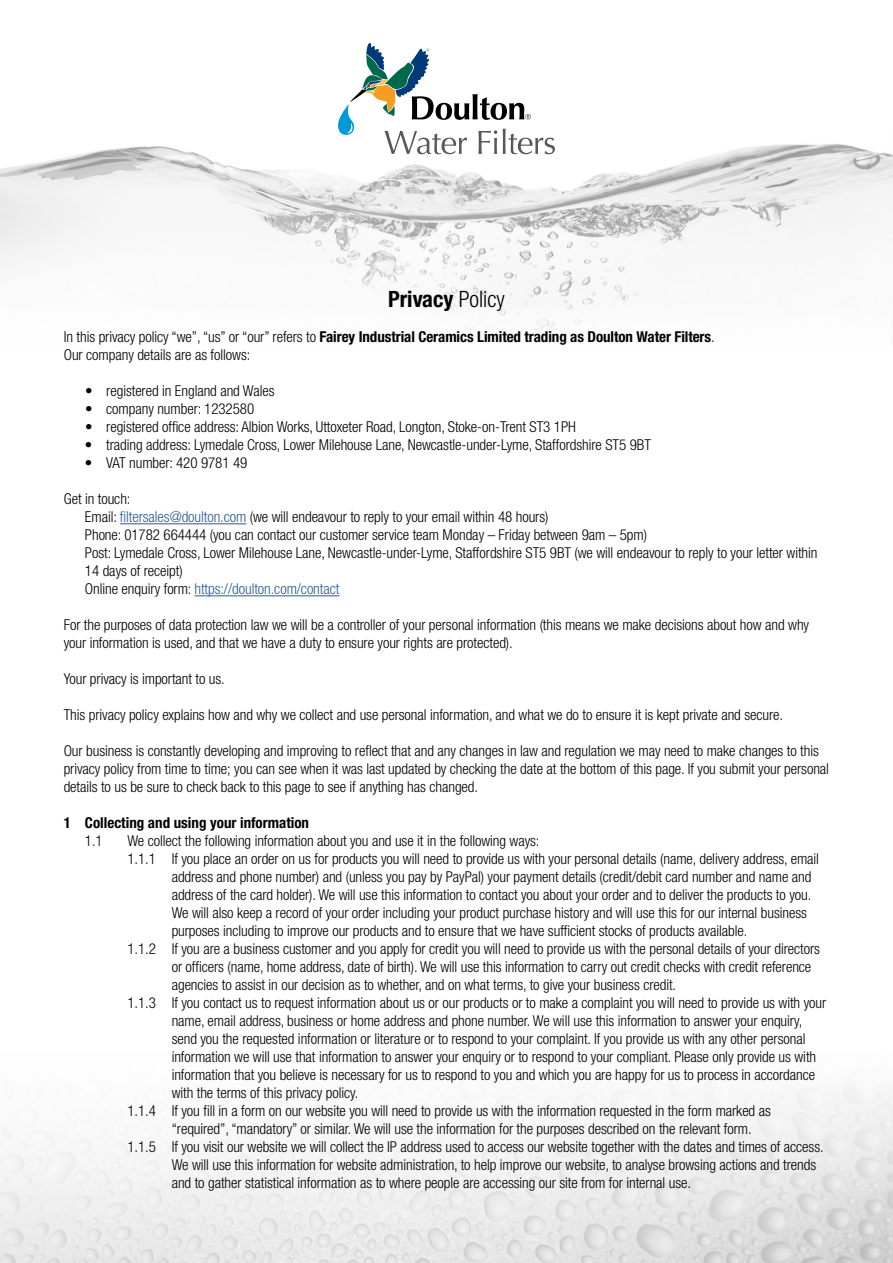
<style>
.page{position:relative;width:893px;height:1263px;background:#fff}
.page>*{position:absolute;margin:0;border:0;box-sizing:border-box;transform-origin:0 0}
.t1{font:700 condensed 22.5px "Helvetica Neue";color:#000}
.t2{font:300 condensed 15px/18px "Helvetica Neue";letter-spacing:-.005em;color:#000}
.t3{font:700 condensed 15px "Helvetica Neue";color:#000}
.s1{font-weight:300}
.s2{font-weight:700}
.s3{color:#275b9b}
</style>
<div class="page">
<img style="left:0;top:144px;width:893px;height:159px">
<img style="left:0;top:1091px;width:893px;height:172px">
<svg style="left:338px;top:43px;width:217px;height:111px"></svg>
<hr style="left:120px;top:523px;width:126px;height:1px;background:#275b9b">
<hr style="left:195px;top:595px;width:144px;height:1px;background:#275b9b">
<h1 class="t1" style="left:388px;top:285px;width:118px">Privacy <span class="s1">Policy</span></h1>
<p class="t2" style="left:64px;top:328px;width:652px">In this privacy policy “we”, “us” or “our” refers to <span class="s2">Fairey Industrial Ceramics Limited trading as Doulton Water Filters</span>.<br>Our company details are as follows:</p>
<p class="t2" style="left:85px;top:382px;width:191px">• registered in England and Wales</p>
<p class="t2" style="left:85px;top:400px;width:171px">• company number: 1232580</p>
<p class="t2" style="left:85px;top:418px;width:492px">• registered office address: Albion Works, Uttoxeter Road, Longton, Stoke-on-Trent ST3 1PH</p>
<p class="t2" style="left:85px;top:436px;width:567px">• trading address: Lymedale Cross, Lower Milehouse Lane, Newcastle-under-Lyme, Staffordshire ST5 9BT</p>
<p class="t2" style="left:85px;top:454px;width:164px">• VAT number: 420 9781 49</p>
<p class="t2" style="left:85px;top:490px;width:734px;text-indent:-21px">Get in touch:<br>Email: <span class="s3">filtersales@doulton.com</span> (we will endeavour to reply to your email within 48 hours)<br>Phone: 01782 664444 (you can contact our customer service team Monday – Friday between 9am – 5pm)<br>Post: Lymedale Cross, Lower Milehouse Lane, Newcastle-under-Lyme, Staffordshire ST5 9BT (we will endeavour to reply to your letter within 14 days of receipt)<br>Online enquiry form: <span class="s3">https://doulton.com/contact</span></p>
<p class="t2" style="left:64px;top:616px;width:747px">For the purposes of data protection law we will be a controller of your personal information (this means we make decisions about how and why your information is used, and that we have a duty to ensure your rights are protected).</p>
<p class="t2" style="left:64px;top:670px;width:163px">Your privacy is important to us.</p>
<p class="t2" style="left:64px;top:706px;width:721px">This privacy policy explains how and why we collect and use personal information, and what we do to ensure it is kept private and secure.</p>
<p class="t2" style="left:64px;top:742px;width:767px">Our business is constantly developing and improving to reflect that and any changes in law and regulation we may need to make changes to this privacy policy from time to time; you can see when it was last updated by checking the date at the bottom of this page. If you submit your personal details to us be sure to check back to this page to see if anything has changed.</p>
<p class="t3" style="left:64px;top:814px;width:247px">1 Collecting and using your information</p>
<p class="t2" style="left:85px;top:832px;width:19px">1.1</p>
<p class="t2" style="left:127px;top:832px;width:414px">We collect the following information about you and use it in the following ways:</p>
<p class="t2" style="left:127px;top:850px;width:693px">1.1.1 If you place an order on us for products you will need to provide us with your personal details (name, delivery address, email</p>
<p class="t2" style="left:172px;top:868px;width:641px">address and phone number) and (unless you pay by PayPal) your payment details (credit/debit card number and name and</p>
<p class="t2" style="left:172px;top:886px;width:641px">address of the card holder). We will use this information to contact you about your order and to deliver the products to you.</p>
<p class="t2" style="left:172px;top:904px;width:637px">We will also keep a record of your order including your product purchase history and will use this for our internal business</p>
<p class="t2" style="left:172px;top:922px;width:577px">purposes including to improve our products and to ensure that we have sufficient stocks of products available.</p>
<p class="t2" style="left:127px;top:940px;width:694px">1.1.2 If you are a business customer and you apply for credit you will need to provide us with the personal details of your directors</p>
<p class="t2" style="left:172px;top:958px;width:641px">or officers (name, home address, date of birth). We will use this information to carry out credit checks with credit reference</p>
<p class="t2" style="left:172px;top:976px;width:506px">agencies to assist in our decision as to whether, and on what terms, to give your business credit.</p>
<p class="t2" style="left:127px;top:994px;width:700px">1.1.3 If you contact us to request information about us or our products or to make a complaint you will need to provide us with your</p>
<p class="t2" style="left:172px;top:1012px;width:632px">name, email address, business or home address and phone number. We will use this information to answer your enquiry,</p>
<p class="t2" style="left:172px;top:1030px;width:635px">send you the requested information or literature or to respond to your complaint. If you provide us with any other personal</p>
<p class="t2" style="left:172px;top:1048px;width:646px">information we will use that information to answer your enquiry or to respond to your compliant. Please only provide us with</p>
<p class="t2" style="left:172px;top:1066px;width:645px">information that you believe is necessary for us to respond to you and which you are happy for us to process in accordance</p>
<p class="t2" style="left:172px;top:1084px;width:188px">with the terms of this privacy policy.</p>
<p class="t2" style="left:127px;top:1102px;width:645px">1.1.4 If you fill in a form on our website you will need to provide us with the information requested in the form marked as</p>
<p class="t2" style="left:172px;top:1120px;width:581px">“required”, “mandatory” or similar. We will use the information for the purposes described on the relevant form.</p>
<p class="t2" style="left:127px;top:1138px;width:698px">1.1.5 If you visit our website we will collect the IP address used to access our website together with the dates and times of access.</p>
<p class="t2" style="left:172px;top:1156px;width:646px">We will use this information for website administration, to help improve our website, to analyse browsing actions and trends</p>
<p class="t2" style="left:172px;top:1174px;width:521px">and to gather statistical information as to where people are accessing our site from for internal use.</p>
</div>
